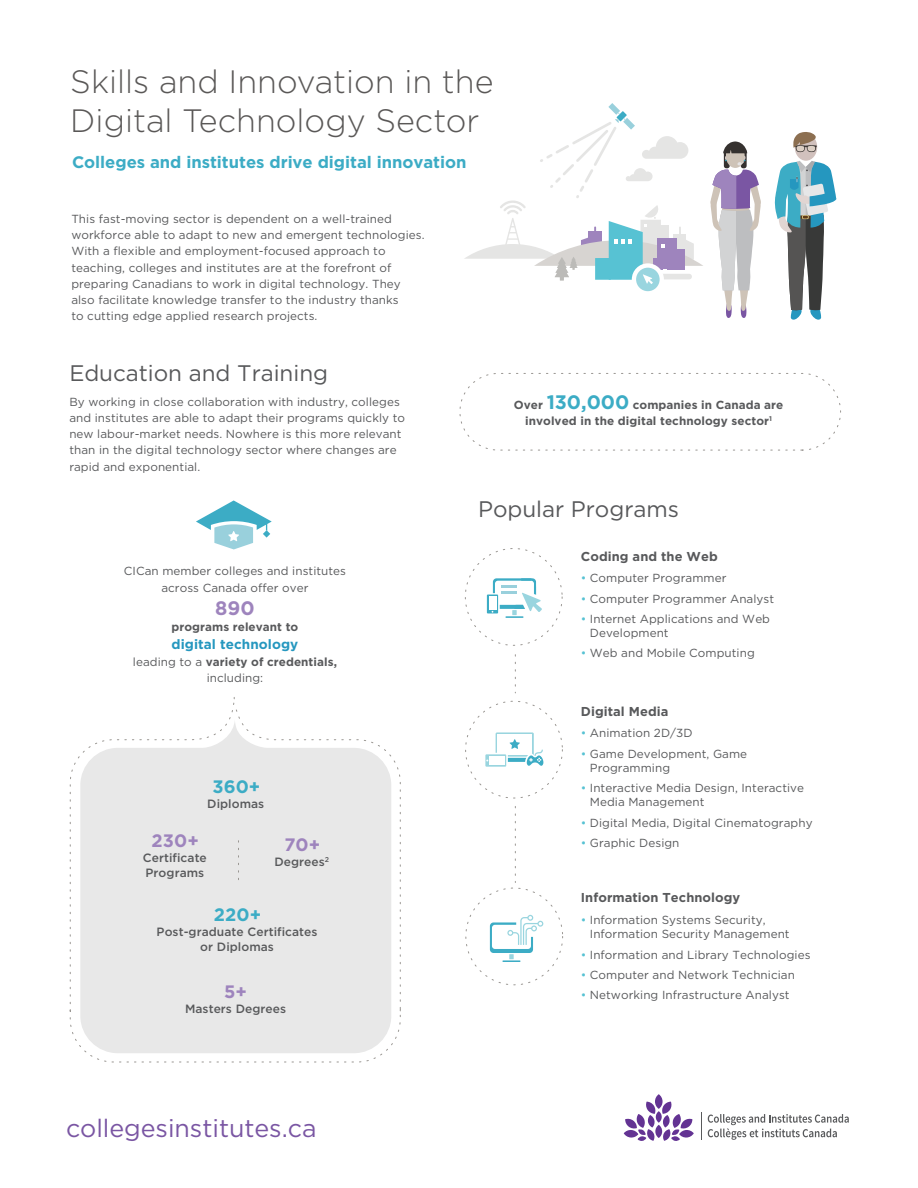
<style>
.page{position:relative;width:918px;height:1188px;background:#fff}
.page>*{position:absolute;margin:0;border:0;box-sizing:border-box;transform-origin:0 0}
.t1{font:300 32.4px/38.5px "Gotham";color:#5a5857}
.t2{font:25.05px "Gotham";color:#7a56a3}
.t3{font:22.5px "Gotham";color:#58595b}
.t4{font:700 19.5px "Gotham";color:#9e84bd}
.t5{font:700 18px "Gotham";color:#9e84bd}
.t6{font:700 18px "Gotham";letter-spacing:.005em;color:#3cacc5}
.t7{font:700 16.65px "Gotham";color:#3cacc5}
.t8{font:700 13.5px "Gotham";letter-spacing:.005em;color:#2597bf}
.t9{font:700 12.9px "Gotham";letter-spacing:.005em;color:#58595b}
.t10{font:500 12px/15px "Gotham";letter-spacing:.005em;color:#58595b;text-align:center}
.t11{font:11.7px/16.2px "Gotham";letter-spacing:.005em;color:#58595b}
.t12{font:700 11.7px/16.2px "Gotham";letter-spacing:.005em;color:#58595b;text-align:center}
.s1{font-weight:400}
.s2{font-size:19.5px;color:#3cacc5}
.s3{color:#57c2d3}
</style>
<div class="page">
<div style="left:496px;top:732px;width:38px;height:25px;background:#99d5df"></div>
<svg style="left:69px;top:697px;width:332px;height:366px"></svg>
<svg style="left:701px;top:1112px;width:1px;height:28px"></svg>
<svg style="left:708px;top:1114px;width:141px;height:26px"></svg>
<div style="left:655px;top:1094px;width:8px;height:15px;background:#633393;border-radius:50%"></div>
<div style="left:655px;top:1125px;width:7px;height:13px;background:#633393;border-radius:50%"></div>
<svg style="left:656px;top:1111px;width:6px;height:12px"></svg>
<svg style="left:662px;top:1102px;width:30px;height:39px"></svg>
<svg style="left:625px;top:1102px;width:31px;height:39px"></svg>
<svg style="left:238px;top:840px;width:1px;height:40px"></svg>
<svg style="left:515px;top:655px;width:1px;height:38px"></svg>
<svg style="left:515px;top:806px;width:1px;height:77px"></svg>
<div style="left:460px;top:373px;width:381px;height:77px;border:1px dashed #999692;border-radius:38px"></div>
<svg style="left:490px;top:915px;width:53px;height:47px"></svg>
<div style="left:497px;top:734px;width:35px;height:21px;background:#fff"></div>
<svg style="left:485px;top:593px;width:15px;height:22px"></svg>
<div style="left:487px;top:595px;width:11px;height:18px;background:#3cacc5"></div>
<div style="left:489px;top:596px;width:7px;height:14px;background:#fff"></div>
<svg style="left:485px;top:754px;width:21px;height:13px"></svg>
<svg style="left:492px;top:578px;width:50px;height:40px"></svg>
<svg style="left:486px;top:739px;width:58px;height:28px"></svg>
<svg style="left:196px;top:500px;width:76px;height:49px"></svg>
<div style="left:636px;top:268px;width:24px;height:23px;background:#99d5df;border-radius:50%"></div>
<svg style="left:464px;top:103px;width:239px;height:181px"></svg>
<svg style="left:774px;top:161px;width:63px;height:159px"></svg>
<div style="left:795px;top:133px;width:22px;height:28px;background:#d1c1bd;border-radius:50%"></div>
<svg style="left:793px;top:132px;width:25px;height:20px"></svg>
<svg style="left:710px;top:141px;width:51px;height:177px"></svg>
<h1 class="t1" style="left:70px;top:62px;width:425px">Skills and Innovation in the<br>Digital Technology Sector</h1>
<h3 class="t7" style="left:72px;top:152px;width:396px">Colleges and institutes drive digital innovation</h3>
<p class="t11" style="left:71px;top:211px;width:355px">This fast-moving sector is dependent on a well-trained workforce able to adapt to new and emergent technologies.<br>With a flexible and employment-focused approach to teaching, colleges and institutes are at the forefront of preparing Canadians to work in digital technology. They also facilitate knowledge transfer to the industry thanks<br>to cutting edge applied research projects.</p>
<h3 class="t3" style="left:69px;top:360px;width:260px">Education and Training</h3>
<p class="t11" style="left:69px;top:393px;width:337px">By working in close collaboration with industry, colleges and institutes are able to adapt their programs quickly to new labour-market needs. Nowhere is this more relevant than in the digital technology sector where changes are rapid and exponential.</p>
<p class="t11" style="left:124px;top:563px;width:224px;text-align:center">CICan member colleges and institutes across Canada offer over</p>
<h3 class="t4" style="left:215px;top:597px;width:41px">890</h3>
<p class="t12" style="left:172px;top:619px;width:128px">programs relevant to</p>
<p class="t8" style="left:172px;top:637px;width:128px">digital technology</p>
<p class="t12" style="left:133px;top:653px;width:206px"><span class="s1">leading to a</span> variety of credentials, <span class="s1">including:</span></p>
<h3 class="t6" style="left:212px;top:776px;width:50px">360+</h3>
<p class="t10" style="left:207px;top:796px;width:59px">Diplomas</p>
<h3 class="t5" style="left:152px;top:831px;width:49px">230+</h3>
<p class="t10" style="left:143px;top:850px;width:66px;text-align:left">Certificate<br>Programs</p>
<h3 class="t5" style="left:284px;top:834px;width:37px">70+</h3>
<p class="t10" style="left:274px;top:854px;width:56px">Degrees<sup>2</sup></p>
<h3 class="t6" style="left:214px;top:905px;width:49px">220+</h3>
<p class="t10" style="left:157px;top:924px;width:162px">Post-graduate Certificates or Diplomas</p>
<h3 class="t5" style="left:224px;top:981px;width:24px">5+</h3>
<p class="t10" style="left:185px;top:1001px;width:103px">Masters Degrees</p>
<h2 class="t2" style="left:66px;top:1115px;width:252px">collegesinstitutes.ca</h2>
<p class="t12" style="left:514px;top:396px;width:271px">Over <span class="s2">130,000</span> companies in Canada are involved in the digital technology sector<sup>1</sup></p>
<h3 class="t3" style="left:478px;top:497px;width:202px">Popular Programs</h3>
<p class="t9" style="left:581px;top:549px;width:138px">Coding and the Web</p>
<p class="t11" style="left:581px;top:570px;width:147px"><span class="s3">•</span> Computer Programmer</p>
<p class="t11" style="left:581px;top:590px;width:195px"><span class="s3">•</span> Computer Programmer Analyst</p>
<p class="t11" style="left:590px;top:611px;width:182px;line-height:14.2px;text-indent:-9px"><span class="s3">•</span> Internet Applications and Web<br>Development</p>
<p class="t11" style="left:581px;top:645px;width:175px"><span class="s3">•</span> Web and Mobile Computing</p>
<p class="t9" style="left:581px;top:704px;width:89px">Digital Media</p>
<p class="t11" style="left:581px;top:725px;width:113px"><span class="s3">•</span> Animation 2D/3D</p>
<p class="t11" style="left:590px;top:746px;width:159px;line-height:14.2px;text-indent:-9px"><span class="s3">•</span> Game Development, Game<br>Programming</p>
<p class="t11" style="left:590px;top:781px;width:216px;line-height:14.2px;text-indent:-9px"><span class="s3">•</span> Interactive Media Design, Interactive<br>Media Management</p>
<p class="t11" style="left:581px;top:814px;width:233px"><span class="s3">•</span> Digital Media, Digital Cinematography</p>
<p class="t11" style="left:581px;top:835px;width:100px"><span class="s3">•</span> Graphic Design</p>
<p class="t9" style="left:581px;top:890px;width:161px">Information Technology</p>
<p class="t11" style="left:590px;top:913px;width:201px;line-height:14.2px;text-indent:-9px"><span class="s3">•</span> Information Systems Security,<br>Information Security Management</p>
<p class="t11" style="left:581px;top:946px;width:231px"><span class="s3">•</span> Information and Library Technologies</p>
<p class="t11" style="left:581px;top:967px;width:216px"><span class="s3">•</span> Computer and Network Technician</p>
<p class="t11" style="left:581px;top:987px;width:210px"><span class="s3">•</span> Networking Infrastructure Analyst</p>
</div>
